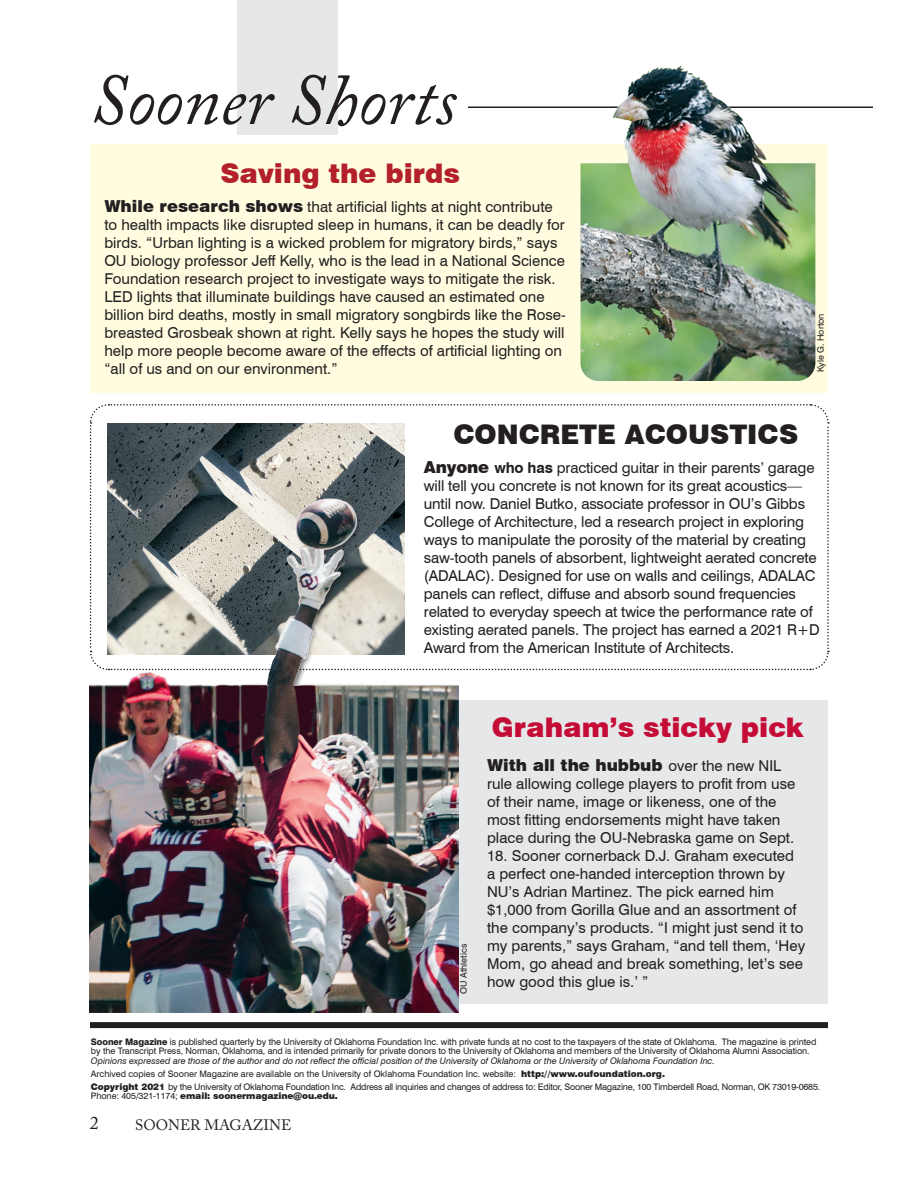
<style>
.page{position:relative;width:918px;height:1188px;background:#fff}
.page>*{position:absolute;margin:0;border:0;box-sizing:border-box;transform-origin:0 0}
.BodyText{font:italic 72px "Adobe Caslon Pro";color:#231f20}
.t1{font:900 27px "Swiss 721 BT";color:#c40c37}
.Normal__Web{font:900 27px "Swiss 721 BT";color:#231f20}
.t2{font:900 27px "Swiss 721 BT";color:#b32029}
.t3{font:18px "Adobe Caslon Pro";color:#231f20}
.t4{font:900 16.5px "Swiss 721 BT";color:#231f20}
.Normal__Web-2{font:15px/18px "Swiss 721 BT";color:#231f20}
.t5{font:15px "Adobe Caslon Pro";color:#231f20}
.Normal__Web-3{font:9px/9.8px "Swiss 721 BT";letter-spacing:-.01em;color:#231f20}
.t6{font:italic 9px "Swiss 721 BT";color:#231f20}
.s1{font-weight:900;font-size:16.5px}
.s2{font-weight:700}
.s3{font-weight:400;font-size:15px}
.s4{font-weight:800}
.s5{font-weight:900}
</style>
<div class="page">
<svg style="left:89px;top:404px;width:741px;height:267px"></svg>
<img style="left:107px;top:423px;width:298px;height:65px">
<div style="left:90px;top:144px;width:738px;height:248px;background:#fffce0"></div>
<div style="left:149px;top:700px;width:679px;height:304px;background:#e6e7e9"></div>
<hr style="left:468px;top:106px;width:405px;height:2px;background:#231f20">
<div style="left:237px;top:0;width:101px;height:135px;background:#e6e7e9"></div>
<div style="left:90px;top:1022px;width:738px;height:6px;background:#231f20"></div>
<img style="left:580px;top:65px;width:235px;height:316px">
<img style="left:90px;top:488px;width:368px;height:524px">
<p class="BodyText" style="left:90px;top:57px;width:368px">Sooner Shorts</p>
<p class="t2" style="left:220px;top:157px;width:241px">Saving the birds</p>
<p class="Normal__Web-2" style="left:104px;top:198px;width:463px"><span class="s1">While research shows</span> that artificial lights at night contribute to health impacts like disrupted sleep in humans, it can be deadly for birds. “Urban lighting is a wicked problem for migratory birds,” says OU biology professor Jeff Kelly, who is the lead in a National Science Foundation research project to investigate ways to mitigate the risk.<br>LED lights that illuminate buildings have caused an estimated one billion bird deaths, mostly in small migratory songbirds like the Rose&shy;breasted Grosbeak shown at right. Kelly says he hopes the study will help more people become aware of the effects of artificial lighting on “all of us and on our environment.”</p>
<p class="Normal__Web" style="left:453px;top:418px;width:346px">CONCRETE ACOUSTICS</p>
<p class="Normal__Web-3" style="left:816px;top:372px;width:60px;rotate:-90deg">Kyle G. Horton</p>
<p class="Normal__Web-2" style="left:424px;top:458px;width:398px"><span class="s1">Anyone</span> <span class="s2">who has</span> practiced guitar in their parents’ garage will tell you concrete is not known for its great acoustics— until now. Daniel Butko, associate professor in OU’s Gibbs College of Architecture, led a research project in exploring ways to manipulate the porosity of the material by creating saw-tooth panels of absorbent, lightweight aerated concrete (ADALAC). Designed for use on walls and ceilings, ADALAC panels can reflect, diffuse and absorb sound frequencies related to everyday speech at twice the performance rate of existing aerated panels. The project has earned a 2021 R+D Award from the American Institute of Architects.</p>
<p class="Normal__Web-3" style="left:459px;top:994px;width:51px;rotate:-90deg">OU Athletics</p>
<p class="t1" style="left:492px;top:711px;width:314px">Graham’s sticky pick</p>
<p class="t4" style="left:487px;top:756px;width:296px">With all the hubbub <span class="s3">over the new NIL</span></p>
<p class="Normal__Web-2" style="left:487px;top:775px;width:310px">rule allowing college players to profit from use of their name, image or likeness, one of the most fitting endorsements might have taken place during the OU-Nebraska game on Sept.</p>
<p class="Normal__Web-2" style="left:487px;top:847px;width:320px">18. Sooner cornerback D.J. Graham executed a perfect one-handed interception thrown by NU’s Adrian Martinez. The pick earned him $1,000 from Gorilla Glue and an assortment of the company’s products. “I might just send it to my parents,” says Graham, “and tell them, ‘Hey Mom, go ahead and break something, let’s see how good this glue is.’ ”</p>
<p class="Normal__Web-3" style="left:91px;top:1036px;width:727px"><span class="s4">Sooner Magazine</span> is published quarterly by the University of Oklahoma Foundation Inc. with private funds at no cost to the taxpayers of the state of Oklahoma. The magazine is printed by the Transcript Press, Norman, Oklahoma, and is intended primarily for private donors to the University of Oklahoma and members of the University of Oklahoma Alumni Association.</p>
<p class="t6" style="left:91px;top:1055px;width:626px">Opinions expressed are those of the author and do not reflect the official position of the University of Oklahoma or the University of Oklahoma Foundation Inc.</p>
<p class="Normal__Web-3" style="left:91px;top:1069px;width:576px">Archived copies of Sooner Magazine are available on the University of Oklahoma Foundation Inc. website: <span class="s5">http://www.oufoundation.org.</span></p>
<p class="Normal__Web-3" style="left:91px;top:1081px;width:731px"><span class="s5">Copyright 2021</span> by the University of Oklahoma Foundation Inc. Address all inquiries and changes of address to: Editor, Sooner Magazine, 100 Timberdell Road, Norman, OK 73019-0685.<br>Phone: 405/321-1174; <span class="s5">email: soonermagazine@ou.edu.</span></p>
<p class="t3" style="left:90px;top:1112px;width:10px">2</p>
<p class="t5" style="left:135px;top:1116px;width:158px">SOONER MAGAZINE</p>
</div>
